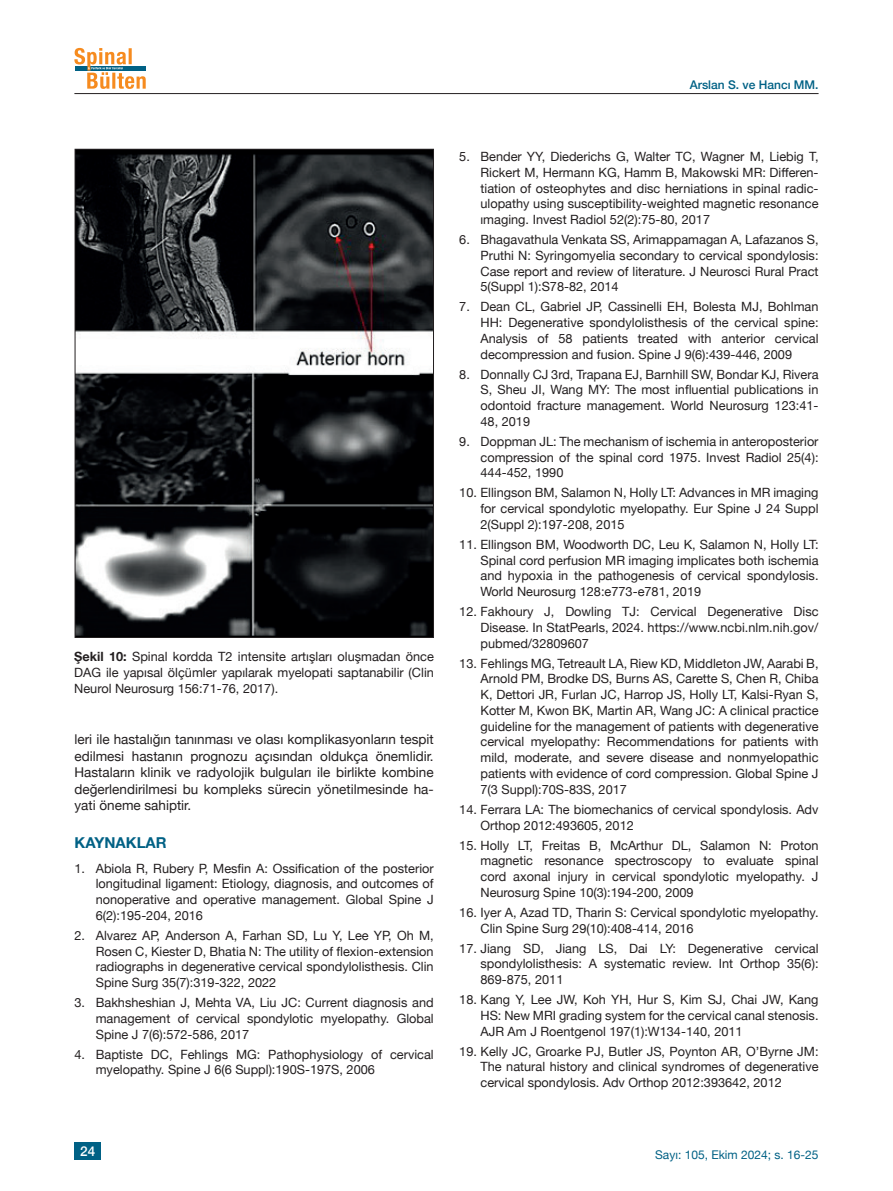
<style>
.page{position:relative;width:893px;height:1191px;background:#fff}
.page>*{position:absolute;margin:0;border:0;box-sizing:border-box;transform-origin:0 0}
.t1{font:700 15px "Helvetica Neue";color:#006185}
.t2{font:13.5px/16.5px "Helvetica Neue";color:#231f20;text-align:justify}
.t3{font:500 13.5px "Helvetica Neue";color:#fff}
.t4{font:12.75px/15.8px "Helvetica Neue";color:#231f20;text-align:justify}
.t5{font:12px "Helvetica Neue";color:#006185}
.t6{font:500 12px "Helvetica Neue";color:#006185}
.s1{font-weight:700}
</style>
<div class="page">
<svg style="left:74px;top:48px;width:72px;height:41px"></svg>
<hr style="left:74px;top:93px;width:745px;height:1px;background:#231f20">
<div style="left:74px;top:1141px;width:27px;height:18px;background:#006185"></div>
<img style="left:77px;top:151px;width:355px;height:485px">
<p class="t4" style="left:74px;top:649px;width:361px"><span class="s1">Şekil 10:</span> Spinal kordda T2 intensite artışları oluşmadan önce DAG ile yapısal ölçümler yapılarak myelopati saptanabilir (Clin Neurol Neurosurg 156:71-76, 2017).</p>
<p class="t2" style="left:74px;top:732px;width:361px">leri ile hastalığın tanınması ve olası komplikasyonların tespit edilmesi hastanın prognozu açısından oldukça önemlidir.<br>Hastaların klinik ve radyolojik bulguları ile birlikte kombine değerlendirilmesi bu kompleks sürecin yönetilmesinde ha&shy;yati öneme sahiptir.</p>
<p class="t1" style="left:74px;top:831px;width:94px">KAYNAKLAR</p>
<p class="t4" style="left:96px;top:861px;width:339px;text-indent:-21px">1. Abiola R, Rubery P, Mesfin A: Ossification of the posterior longitudinal ligament: Etiology, diagnosis, and outcomes of nonoperative and operative management. Global Spine J 6(2):195-204, 2016</p>
<p class="t4" style="left:96px;top:928px;width:339px;text-indent:-21px">2. Alvarez AP, Anderson A, Farhan SD, Lu Y, Lee YP, Oh M, Rosen C, Kiester D, Bhatia N: The utility of flexion-extension radiographs in degenerative cervical spondylolisthesis. Clin Spine Surg 35(7):319-322, 2022</p>
<p class="t4" style="left:96px;top:995px;width:339px;text-indent:-21px">3. Bakhsheshian J, Mehta VA, Liu JC: Current diagnosis and management of cervical spondylotic myelopathy. Global Spine J 7(6):572-586, 2017</p>
<p class="t4" style="left:96px;top:1047px;width:339px;text-indent:-21px">4. Baptiste DC, Fehlings MG: Pathophysiology of cervical myelopathy. Spine J 6(6 Suppl):190S-197S, 2006</p>
<p class="t6" style="left:690px;top:75px;width:130px">Arslan S. ve Hancı MM.</p>
<p class="t4" style="left:480px;top:149px;width:340px;text-indent:-21px">5. Bender YY, Diederichs G, Walter TC, Wagner M, Liebig T, Rickert M, Hermann KG, Hamm B, Makowski MR: Differen&shy;tiation of osteophytes and disc herniations in spinal radic&shy;ulopathy using susceptibility-weighted magnetic resonance ımaging. Invest Radiol 52(2):75-80, 2017</p>
<p class="t4" style="left:480px;top:232px;width:340px;text-indent:-21px">6. Bhagavathula Venkata SS, Arimappamagan A, Lafazanos S, Pruthi N: Syringomyelia secondary to cervical spondylosis:<br>Case report and review of literature. J Neurosci Rural Pract 5(Suppl 1):S78-82, 2014</p>
<p class="t4" style="left:480px;top:300px;width:340px;text-indent:-21px">7. Dean CL, Gabriel JP, Cassinelli EH, Bolesta MJ, Bohlman HH: Degenerative spondylolisthesis of the cervical spine:<br>Analysis of 58 patients treated with anterior cervical decompression and fusion. Spine J 9(6):439-446, 2009</p>
<p class="t4" style="left:480px;top:367px;width:340px;text-indent:-21px">8. Donnally CJ 3rd, Trapana EJ, Barnhill SW, Bondar KJ, Rivera S, Sheu JI, Wang MY: The most influential publications in odontoid fracture management. World Neurosurg 123:41- 48, 2019</p>
<p class="t4" style="left:480px;top:434px;width:340px;text-indent:-21px">9. Doppman JL: The mechanism of ischemia in anteroposterior compression of the spinal cord 1975. Invest Radiol 25(4):<br>444-452, 1990</p>
<p class="t4" style="left:480px;top:486px;width:340px;text-indent:-21px">10. Ellingson BM, Salamon N, Holly LT: Advances in MR imaging for cervical spondylotic myelopathy. Eur Spine J 24 Suppl 2(Suppl 2):197-208, 2015</p>
<p class="t4" style="left:480px;top:537px;width:340px;text-indent:-21px">11. Ellingson BM, Woodworth DC, Leu K, Salamon N, Holly LT:<br>Spinal cord perfusion MR imaging implicates both ischemia and hypoxia in the pathogenesis of cervical spondylosis.<br>World Neurosurg 128:e773-e781, 2019</p>
<p class="t4" style="left:480px;top:604px;width:340px;text-indent:-21px">12. Fakhoury J, Dowling TJ: Cervical Degenerative Disc Disease. In StatPearls, 2024. https://www.ncbi.nlm.nih.gov/ pubmed/32809607</p>
<p class="t4" style="left:480px;top:656px;width:340px;text-indent:-21px">13. Fehlings MG, Tetreault LA, Riew KD, Middleton JW, Aarabi B, Arnold PM, Brodke DS, Burns AS, Carette S, Chen R, Chiba K, Dettori JR, Furlan JC, Harrop JS, Holly LT, Kalsi-Ryan S, Kotter M, Kwon BK, Martin AR, Wang JC: A clinical practice guideline for the management of patients with degenerative cervical myelopathy: Recommendations for patients with mild, moderate, and severe disease and nonmyelopathic patients with evidence of cord compression. Global Spine J 7(3 Suppl):70S-83S, 2017</p>
<p class="t4" style="left:480px;top:802px;width:340px;text-indent:-21px">14. Ferrara LA: The biomechanics of cervical spondylosis. Adv<br>Orthop 2012:493605, 2012</p>
<p class="t4" style="left:480px;top:838px;width:340px;text-indent:-21px">15. Holly LT, Freitas B, McArthur DL, Salamon N: Proton magnetic resonance spectroscopy to evaluate spinal cord axonal injury in cervical spondylotic myelopathy. J Neurosurg Spine 10(3):194-200, 2009</p>
<p class="t4" style="left:480px;top:905px;width:340px;text-indent:-21px">16. Iyer A, Azad TD, Tharin S: Cervical spondylotic myelopathy.<br>Clin Spine Surg 29(10):408-414, 2016</p>
<p class="t4" style="left:480px;top:941px;width:340px;text-indent:-21px">17. Jiang SD, Jiang LS, Dai LY: Degenerative cervical spondylolisthesis: A systematic review. Int Orthop 35(6):<br>869-875, 2011</p>
<p class="t4" style="left:480px;top:992px;width:340px;text-indent:-21px">18. Kang Y, Lee JW, Koh YH, Hur S, Kim SJ, Chai JW, Kang HS: New MRI grading system for the cervical canal stenosis.<br>AJR Am J Roentgenol 197(1):W134-140, 2011</p>
<p class="t4" style="left:480px;top:1044px;width:340px;text-indent:-21px">19. Kelly JC, Groarke PJ, Butler JS, Poynton AR, O’Byrne JM:<br>The natural history and clinical syndromes of degenerative cervical spondylosis. Adv Orthop 2012:393642, 2012</p>
<p class="t3" style="left:80px;top:1140px;width:17px">24</p>
<p class="t5" style="left:655px;top:1146px;width:165px">Sayı: 105, Ekim 2024; s. 16-25</p>
</div>
